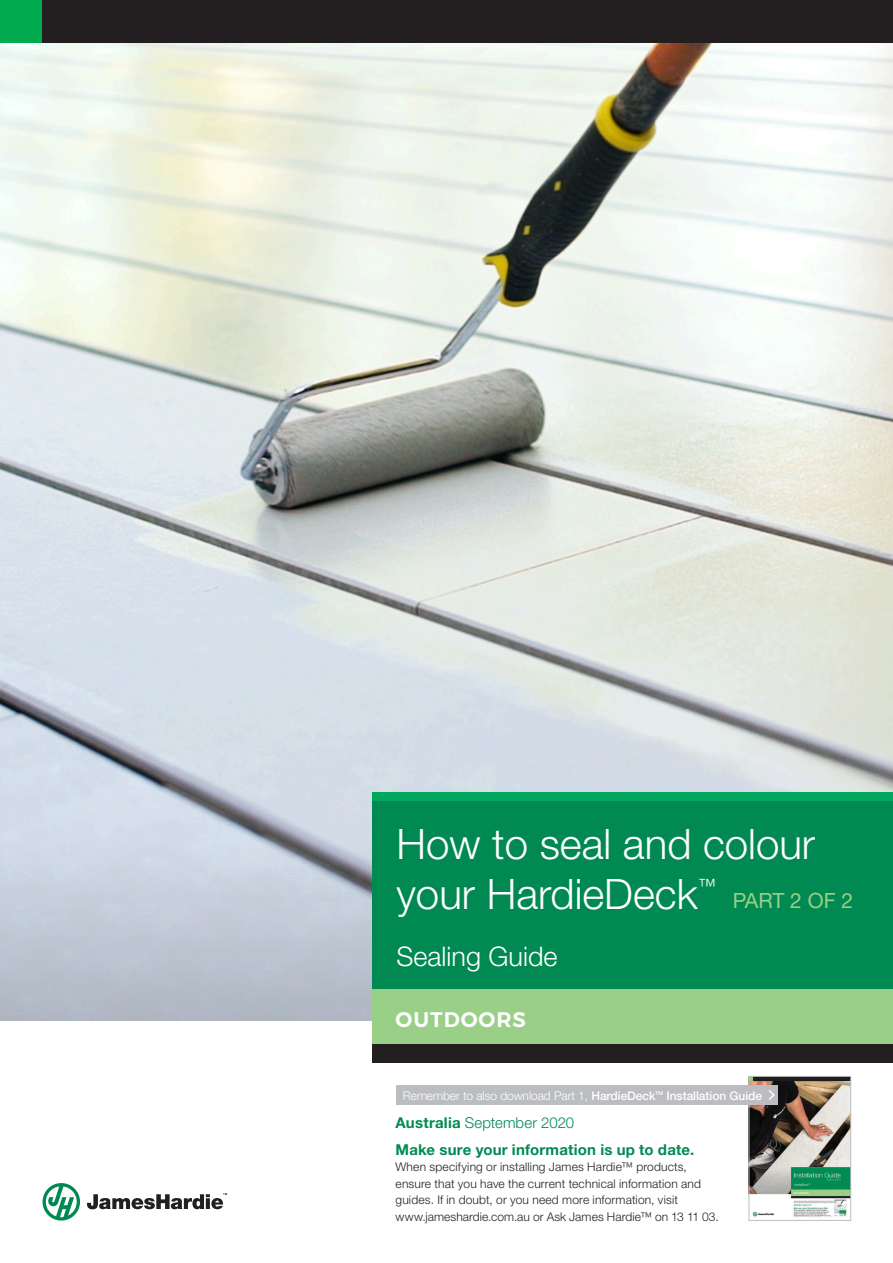
<style>
.page{position:relative;width:893px;height:1263px;background:#fff}
.page>*{position:absolute;margin:0;border:0;box-sizing:border-box;transform-origin:0 0}
.t1{font:300 42px/49.5px "Helvetica Neue LT Std";color:#fff}
.t2{font:300 27px "Helvetica Neue LT Std";color:#fff}
.CATEGORY_NAME{font:600 21px "Montserrat";letter-spacing:.05em;color:#fff}
.PRODUCT_LIST{font:21px "Helvetica Neue LT Std";letter-spacing:-.01em;color:#9acf87}
.t3{font:300 18.3px "Helvetica Neue LT Std";color:#fff}
.t4{font:700 15px "Helvetica Neue LT Std";letter-spacing:.015em;color:#008a52}
.t5{font:300 15px "Helvetica Neue LT Std";letter-spacing:.005em;color:#008a52}
.t6{font:300 12px/16.5px "Helvetica Neue LT Std";letter-spacing:.015em;color:#231f20}
.PRODUCT_LIST-2{font:300 12px "Helvetica Neue LT Std";letter-spacing:-.005em;color:#fff}
.PRODUCT_LIST-3{font:500 12px "Helvetica Neue LT Std";letter-spacing:-.005em;color:#fff}
.PRODUCT_LIST-4{font:500 5.25px "Helvetica Neue LT Std";color:#fff}
.s1{font-weight:500}
.s2{font-weight:700}
</style>
<div class="page">
<img style="left:0;top:43px;width:893px;height:799px">
<div style="left:0;top:0;width:43px;height:43px;background:#00a94d"></div>
<div style="left:43px;top:0;width:850px;height:43px;background:#231f20"></div>
<svg style="left:0;top:842px;width:373px;height:179px;background:#bdc5d1"></svg>
<div style="left:373px;top:792px;width:520px;height:197px;background:#008a52"></div>
<div style="left:373px;top:1044px;width:520px;height:18px;background:#231f20"></div>
<div style="left:373px;top:989px;width:520px;height:55px;background:#9acf87"></div>
<div style="left:373px;top:792px;width:520px;height:9px;background:#00a65d"></div>
<img style="left:751px;top:1078px;width:98px;height:139px">
<div style="left:749px;top:1076px;width:102px;height:144px;border:1px solid #bcbdc0"></div>
<div style="left:396px;top:1086px;width:382px;height:19px;background:#bcbdc0"></div>
<svg style="left:43px;top:1183px;width:37px;height:37px"></svg>
<svg style="left:87px;top:1193px;width:140px;height:16px"></svg>
<svg style="left:769px;top:1090px;width:6px;height:10px"></svg>
<p class="t1" style="left:396px;top:819px;width:420px">How to seal and colour your HardieDeck</p>
<p class="t3" style="left:698px;top:874px;width:20px">™</p>
<p class="PRODUCT_LIST" style="left:733px;top:888px;width:122px">PART 2 OF 2</p>
<p class="t2" style="left:396px;top:940px;width:163px">Sealing Guide</p>
<p class="CATEGORY_NAME" style="left:395px;top:1002px;width:132px">OUTDOORS</p>
<p class="PRODUCT_LIST-2" style="left:403px;top:1088px;width:254px">Remember to also download Part 1, <span class="s1">HardieDeck</span></p>
<p class="PRODUCT_LIST-4" style="left:655px;top:1090px;width:9px">TM</p>
<p class="PRODUCT_LIST-3" style="left:666px;top:1088px;width:97px">Installation Guide</p>
<p class="t5" style="left:395px;top:1113px;width:180px"><span class="s2">Australia</span> September 2020</p>
<p class="t4" style="left:395px;top:1140px;width:300px">Make sure your information is up to date.</p>
<p class="t6" style="left:395px;top:1158px;width:325px">When specifying or installing James Hardie™ products, ensure that you have the current technical information and guides. If in doubt, or you need more information, visit www.jameshardie.com.au or Ask James Hardie™ on 13 11 03.</p>
</div>
